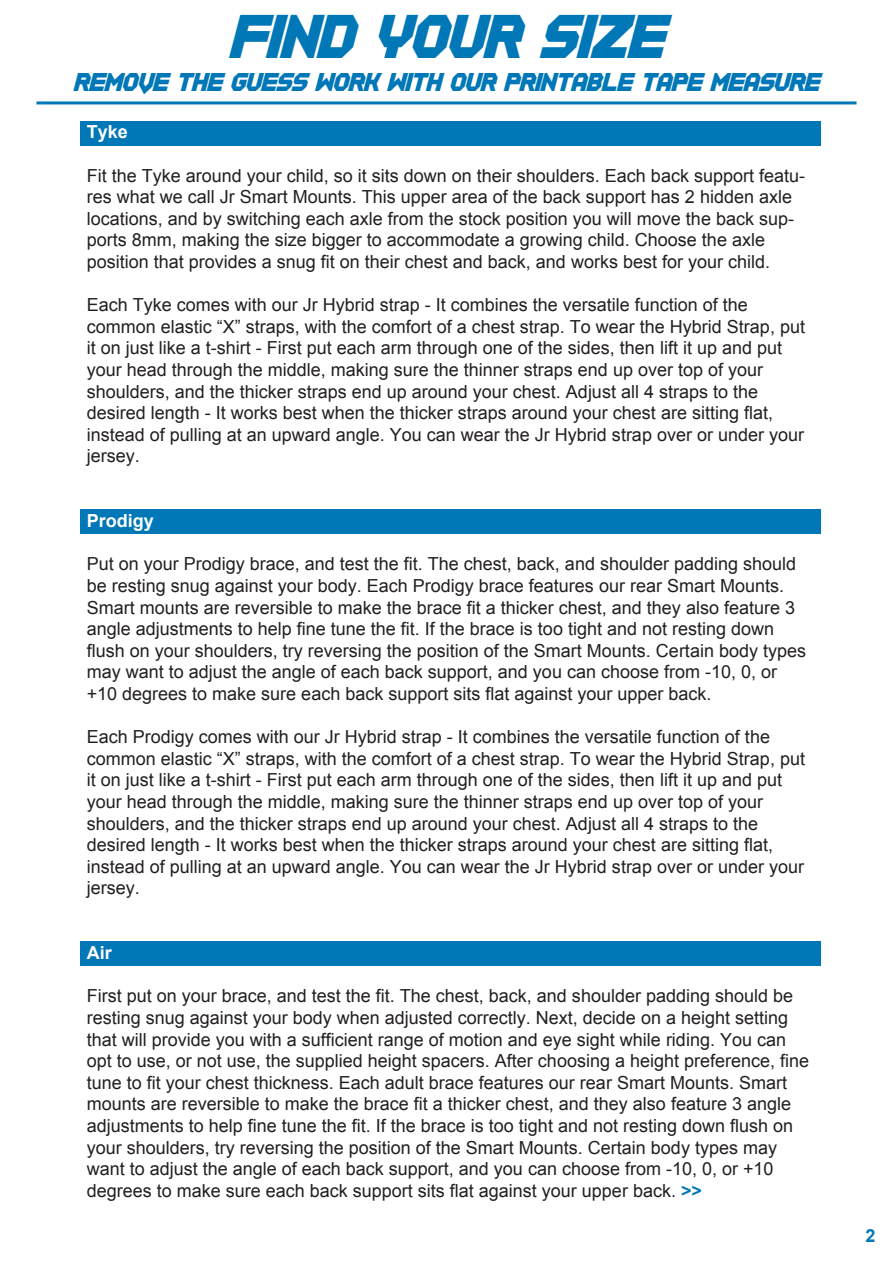
<style>
.page{position:relative;width:893px;height:1263px;background:#fff}
.page>*{position:absolute;margin:0;border:0;box-sizing:border-box;transform-origin:0 0}
.t1{font:43.2px "Equalize";color:#0077b6;scale:.75 1}
.t2{font:18px/21.6px "Arial";color:#231f20}
.t3{font:18px "Equalize";color:#0077b6;scale:.75 1}
.t4{font:700 18px "Arial";color:#fff}
.t5{font:700 18px "Arial";color:#0077b6}
.s1{font-weight:700;color:#0077b6}
</style>
<div class="page">
<div style="left:80px;top:121px;width:740px;height:25px;background:#0077b6"></div>
<div style="left:80px;top:509px;width:740px;height:25px;background:#0077b6"></div>
<div style="left:80px;top:941px;width:740px;height:24px;background:#0077b6"></div>
<hr style="left:36px;top:101px;width:820px;height:3px;background:#0077b6">
<h1 class="t1" style="left:229px;top:9px;width:581px">FIND YOUR SIZE</h1>
<p class="t3" style="left:73px;top:71px;width:996px">REMOVE THE GUESS WORK WITH OUR PRINTABLE TAPE MEASURE</p>
<p class="t4" style="left:87px;top:120px;width:43px">Tyke</p>
<p class="t2" style="left:87px;top:165px;width:720px">Fit the Tyke around your child, so it sits down on their shoulders. Each back support featu&shy;res what we call Jr Smart Mounts. This upper area of the back support has 2 hidden axle locations, and by switching each axle from the stock position you will move the back sup&shy;ports 8mm, making the size bigger to accommodate a growing child. Choose the axle position that provides a snug fit on their chest and back, and works best for your child.</p>
<p class="t2" style="left:87px;top:294px;width:720px">Each Tyke comes with our Jr Hybrid strap - It combines the versatile function of the common elastic “X” straps, with the comfort of a chest strap. To wear the Hybrid Strap, put it on just like a t-shirt - First put each arm through one of the sides, then lift it up and put your head through the middle, making sure the thinner straps end up over top of your shoulders, and the thicker straps end up around your chest. Adjust all 4 straps to the desired length - It works best when the thicker straps around your chest are sitting flat, instead of pulling at an upward angle. You can wear the Jr Hybrid strap over or under your jersey.</p>
<p class="t4" style="left:87px;top:509px;width:69px">Prodigy</p>
<p class="t2" style="left:87px;top:553px;width:721px">Put on your Prodigy brace, and test the fit. The chest, back, and shoulder padding should be resting snug against your body. Each Prodigy brace features our rear Smart Mounts.<br>Smart mounts are reversible to make the brace fit a thicker chest, and they also feature 3 angle adjustments to help fine tune the fit. If the brace is too tight and not resting down flush on your shoulders, try reversing the position of the Smart Mounts. Certain body types may want to adjust the angle of each back support, and you can choose from -10, 0, or +10 degrees to make sure each back support sits flat against your upper back.</p>
<p class="t2" style="left:87px;top:726px;width:720px">Each Prodigy comes with our Jr Hybrid strap - It combines the versatile function of the common elastic “X” straps, with the comfort of a chest strap. To wear the Hybrid Strap, put it on just like a t-shirt - First put each arm through one of the sides, then lift it up and put your head through the middle, making sure the thinner straps end up over top of your shoulders, and the thicker straps end up around your chest. Adjust all 4 straps to the desired length - It works best when the thicker straps around your chest are sitting flat, instead of pulling at an upward angle. You can wear the Jr Hybrid strap over or under your jersey.</p>
<p class="t4" style="left:87px;top:941px;width:27px">Air</p>
<p class="t2" style="left:87px;top:985px;width:724px">First put on your brace, and test the fit. The chest, back, and shoulder padding should be resting snug against your body when adjusted correctly. Next, decide on a height setting that will provide you with a sufficient range of motion and eye sight while riding. You can opt to use, or not use, the supplied height spacers. After choosing a height preference, fine tune to fit your chest thickness. Each adult brace features our rear Smart Mounts. Smart mounts are reversible to make the brace fit a thicker chest, and they also feature 3 angle adjustments to help fine tune the fit. If the brace is too tight and not resting down flush on your shoulders, try reversing the position of the Smart Mounts. Certain body types may want to adjust the angle of each back support, and you can choose from -10, 0, or +10 degrees to make sure each back support sits flat against your upper back. <span class="s1">&gt;&gt;</span></p>
<p class="t5" style="left:865px;top:1224px;width:12px">2</p>
</div>
